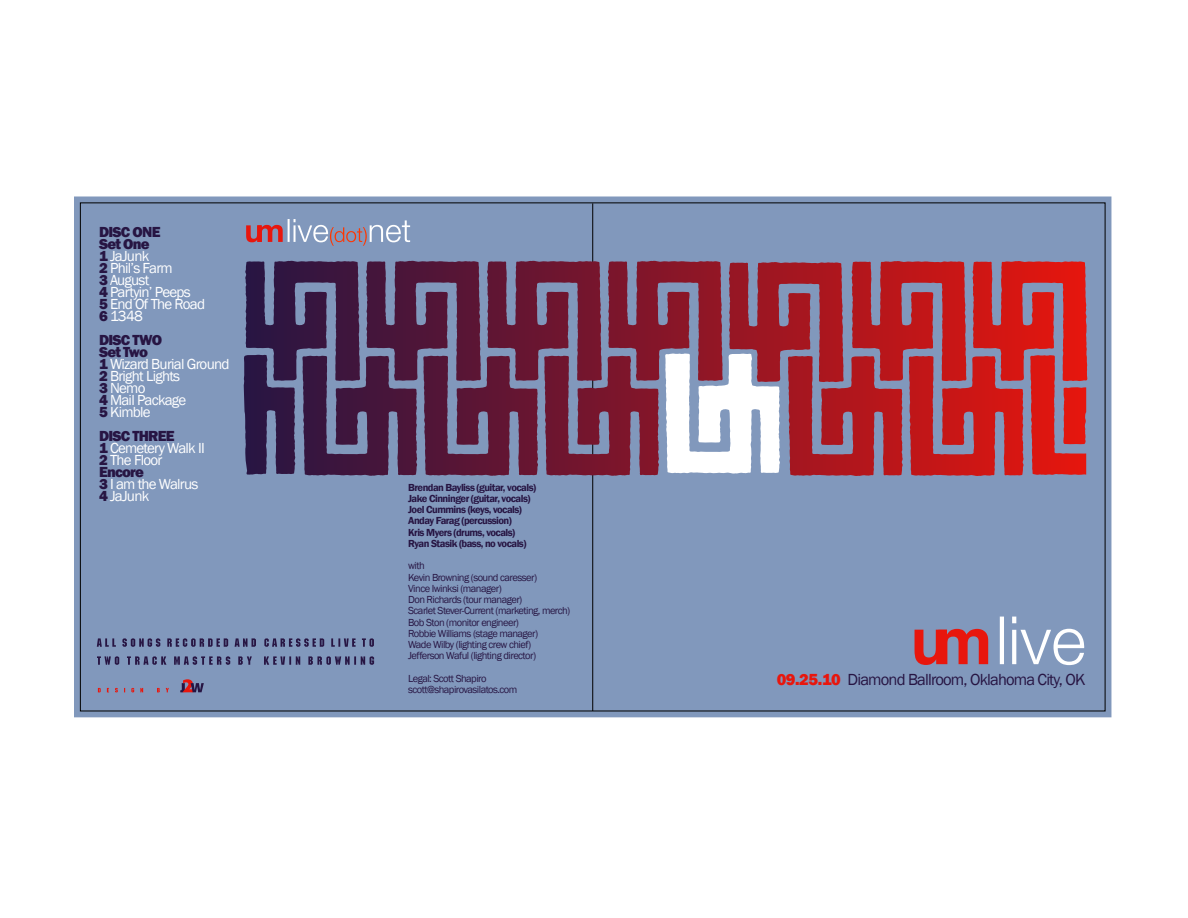
<style>
.page{position:relative;width:1188px;height:918px;background:#fff}
.page>*{position:absolute;margin:0;border:0;box-sizing:border-box;transform-origin:0 0}
.t1{font:16.5px "Franklin Gothic";letter-spacing:-.05em;color:#271543}
.t2{font:15px/12px "Franklin Gothic";letter-spacing:-.05em;color:#fff}
.t3{font:10.5px/11.2px "Franklin Gothic";letter-spacing:-.05em;color:#271543}
.t4{font:600 10.5px/11.2px "Franklin Gothic";letter-spacing:-.05em;color:#271543}
.s1{font-weight:800;color:#271543}
.s2{font-weight:800;color:#e8160d}
</style>
<div class="page">
<div style="left:74px;top:197px;width:1037px;height:520px;background:#8198bc"></div>
<svg style="left:80px;top:202px;width:1025px;height:509px;background:#8184a6"></svg>
<svg style="left:592px;top:203px;width:1px;height:508px"></svg>
<svg style="left:97px;top:638px;width:19px;height:9px"></svg>
<svg style="left:122px;top:638px;width:38px;height:9px"></svg>
<svg style="left:167px;top:638px;width:61px;height:9px"></svg>
<svg style="left:235px;top:638px;width:21px;height:9px"></svg>
<svg style="left:264px;top:638px;width:60px;height:9px"></svg>
<svg style="left:331px;top:638px;width:25px;height:9px"></svg>
<svg style="left:362px;top:638px;width:12px;height:9px"></svg>
<svg style="left:97px;top:656px;width:22px;height:9px"></svg>
<svg style="left:127px;top:656px;width:39px;height:9px"></svg>
<svg style="left:174px;top:656px;width:56px;height:9px"></svg>
<svg style="left:238px;top:656px;width:14px;height:9px"></svg>
<svg style="left:264px;top:656px;width:36px;height:9px"></svg>
<svg style="left:308px;top:656px;width:66px;height:9px"></svg>
<svg style="left:246px;top:225px;width:37px;height:17px"></svg>
<hr style="left:288px;top:219px;width:2px;height:23px;background:#fff">
<svg style="left:294px;top:219px;width:116px;height:27px;background:#98a1bc"></svg>
<svg style="left:915px;top:629px;width:73px;height:36px;background:#bd4b55"></svg>
<hr style="left:1000px;top:617px;width:4px;height:47px;background:#fff">
<svg style="left:1012px;top:630px;width:4px;height:34px"></svg>
<svg style="left:1012px;top:617px;width:4px;height:6px"></svg>
<svg style="left:1021px;top:629px;width:63px;height:36px"></svg>
<svg style="left:98px;top:688px;width:3px;height:4px"></svg>
<svg style="left:115px;top:688px;width:3px;height:4px"></svg>
<svg style="left:131px;top:688px;width:3px;height:4px"></svg>
<svg style="left:140px;top:688px;width:3px;height:4px"></svg>
<svg style="left:157px;top:688px;width:3px;height:4px"></svg>
<svg style="left:166px;top:688px;width:3px;height:4px"></svg>
<svg style="left:180px;top:679px;width:24px;height:13px"></svg>
<svg style="left:244px;top:354px;width:842px;height:121px;background:#8e4e64"></svg>
<h2 class="t2" style="left:99px;top:226px;width:108px"><span class="s1">DISC ONE<br>Set One<br>1</span> JaJunk<br><span class="s1">2</span> Phil’s Farm<br><span class="s1">3</span> August<br><span class="s1">4</span> Partyin’ Peeps<br><span class="s1">5</span> End Of The Road<br><span class="s1">6</span> 1348</h2>
<h2 class="t2" style="left:99px;top:334px;width:132px"><span class="s1">DISC TWO<br>Set Two<br>1</span> Wizard Burial Ground<br><span class="s1">2</span> Bright Lights<br><span class="s1">3</span> Nemo<br><span class="s1">4</span> Mail Package<br><span class="s1">5</span> Kimble</h2>
<h2 class="t2" style="left:99px;top:430px;width:107px"><span class="s1">DISC THREE<br>1</span> Cemetery Walk II<br><span class="s1">2</span> The Floor<br><span class="s1">Encore<br>3</span> I am the Walrus<br><span class="s1">4</span> JaJunk</h2>
<p class="t4" style="left:408px;top:482px;width:130px">Brendan Bayliss (guitar, vocals)<br>Jake Cinninger (guitar, vocals)<br>Joel Cummins (keys, vocals)<br>Anday Farag (percussion)<br>Kris Myers (drums, vocals)<br>Ryan Stasik (bass, no vocals)</p>
<p class="t3" style="left:408px;top:560px;width:164px">with<br>Kevin Browning (sound caresser)<br>Vince Iwinksi (manager)<br>Don Richards (tour manager)<br>Scarlet Stever-Current (marketing, merch)<br>Bob Ston (monitor engineer)<br>Robbie Williams (stage manager)<br>Wade Wilby (lighting crew chief)<br>Jefferson Waful (lighting director)</p>
<p class="t3" style="left:408px;top:673px;width:111px">Legal: Scott Shapiro scott@shapirovasilatos.com</p>
<h1 class="t1" style="left:777px;top:670px;width:310px"><span class="s2">09.25.10</span> Diamond Ballroom, Oklahoma City, OK</h1>
</div>
